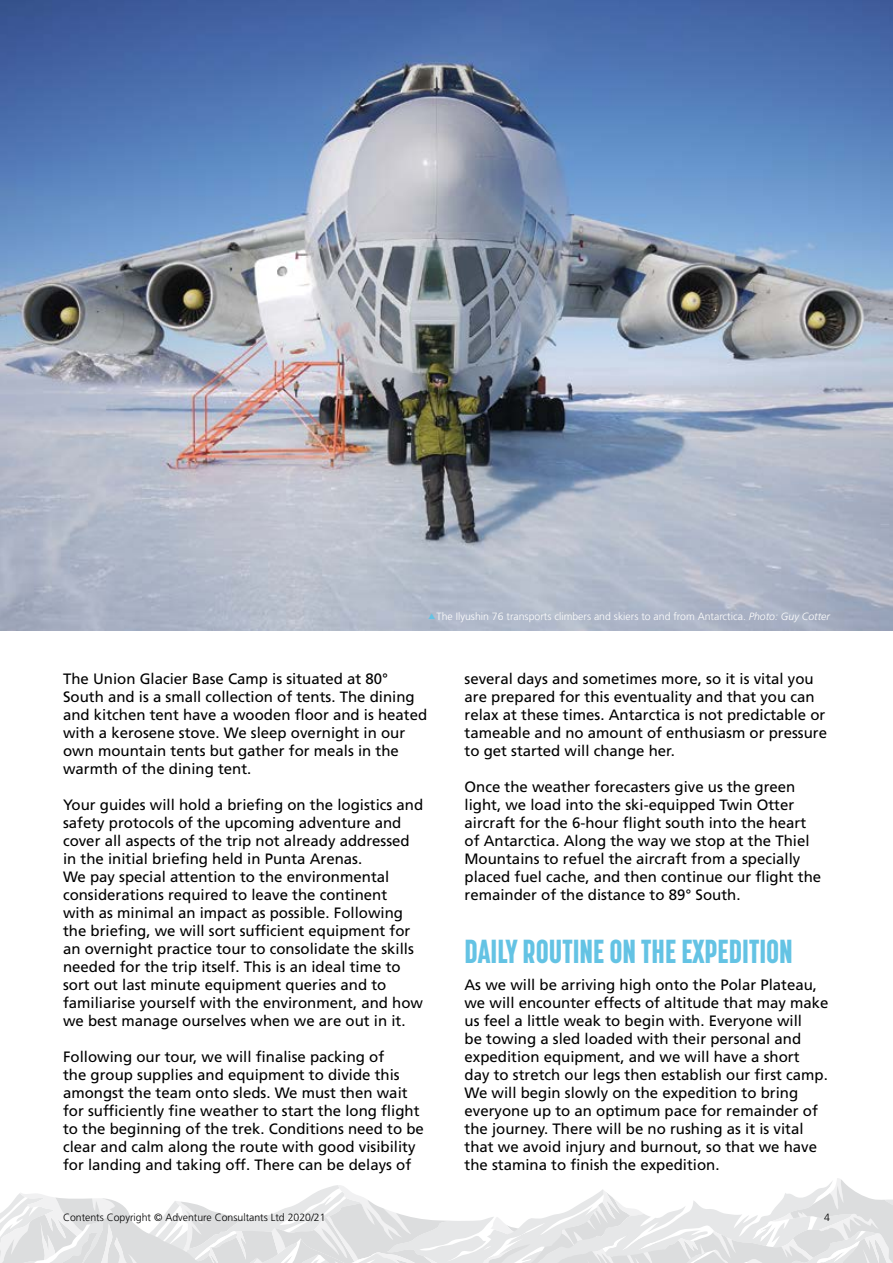
<style>
.page{position:relative;width:893px;height:1263px;background:#fff}
.page>*{position:absolute;margin:0;border:0;box-sizing:border-box;transform-origin:0 0}
.t1{font:800 33px "Korolev Compressed";color:#64c3e4}
.t2{font:15px/18px "Frutiger LT Std";color:#000}
.t3{font:300 10.5px "Frutiger LT Std";color:#fff}
.t4{font:300 10.5px "Frutiger LT Std";color:#000}
.s1{font-style:italic}
</style>
<div class="page">
<svg style="left:0;top:1178px;width:893px;height:85px"></svg>
<img style="left:0;top:0;width:893px;height:630px">
<svg style="left:429px;top:613px;width:6px;height:6px"></svg>
<p class="t3" style="left:437px;top:611px;width:395px">The Ilyushin 76 transports climbers and skiers to and from Antarctica. <span class="s1">Photo: Guy Cotter</span></p>
<p class="t2" style="left:63px;top:670px;width:366px">The Union Glacier Base Camp is situated at 80° South and is a small collection of tents. The dining and kitchen tent have a wooden floor and is heated with a kerosene stove. We sleep overnight in our own mountain tents but gather for meals in the warmth of the dining tent.</p>
<p class="t2" style="left:63px;top:796px;width:362px">Your guides will hold a briefing on the logistics and safety protocols of the upcoming adventure and cover all aspects of the trip not already addressed in the initial briefing held in Punta Arenas.<br>We pay special attention to the environmental considerations required to leave the continent<br>with as minimal an impact as possible. Following the briefing, we will sort sufficient equipment for an overnight practice tour to consolidate the skills needed for the trip itself. This is an ideal time to sort out last minute equipment queries and to familiarise yourself with the environment, and how we best manage ourselves when we are out in it.</p>
<p class="t2" style="left:63px;top:1048px;width:362px">Following our tour, we will finalise packing of<br>the group supplies and equipment to divide this amongst the team onto sleds. We must then wait for sufficiently fine weather to start the long flight to the beginning of the trek. Conditions need to be clear and calm along the route with good visibility for landing and taking off. There can be delays of</p>
<p class="t2" style="left:464px;top:670px;width:364px">several days and sometimes more, so it is vital you are prepared for this eventuality and that you can relax at these times. Antarctica is not predictable or tameable and no amount of enthusiasm or pressure to get started will change her.</p>
<p class="t2" style="left:464px;top:778px;width:358px">Once the weather forecasters give us the green light, we load into the ski-equipped Twin Otter aircraft for the 6-hour flight south into the heart of Antarctica. Along the way we stop at the Thiel Mountains to refuel the aircraft from a specially placed fuel cache, and then continue our flight the remainder of the distance to 89° South.</p>
<h1 class="t1" style="left:464px;top:932px;width:330px">DAILY ROUTINE ON THE EXPEDITION</h1>
<p class="t2" style="left:464px;top:976px;width:366px">As we will be arriving high onto the Polar Plateau, we will encounter effects of altitude that may make us feel a little weak to begin with. Everyone will<br>be towing a sled loaded with their personal and expedition equipment, and we will have a short<br>day to stretch our legs then establish our first camp.<br>We will begin slowly on the expedition to bring everyone up to an optimum pace for remainder of the journey. There will be no rushing as it is vital that we avoid injury and burnout, so that we have the stamina to finish the expedition.</p>
<p class="t4" style="left:63px;top:1211px;width:264px">Contents Copyright © Adventure Consultants Ltd 2020/21</p>
<p class="t4" style="left:824px;top:1211px;width:7px">4</p>
</div>
